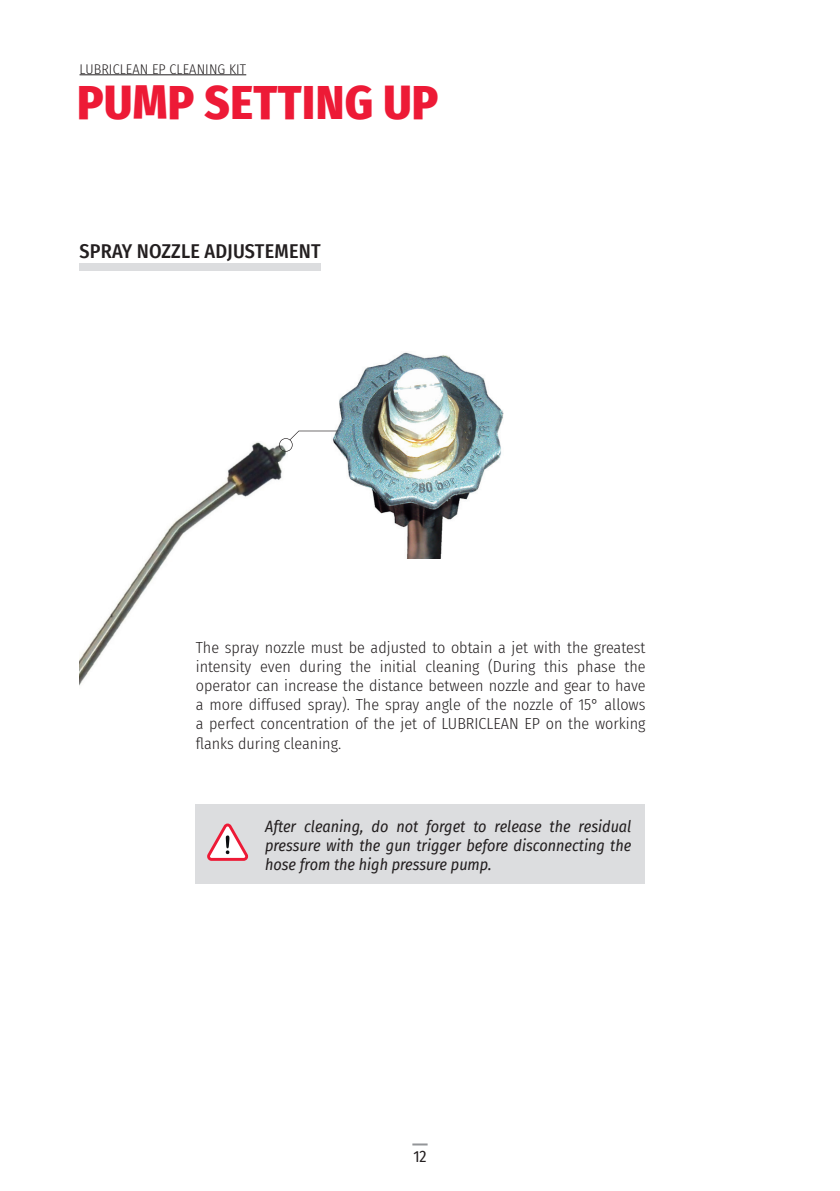
<style>
.page{position:relative;width:840px;height:1191px;background:#fff}
.page>*{position:absolute;margin:0;border:0;box-sizing:border-box;transform-origin:0 0}
.t1{font:800 48px "Fira Sans Condensed";letter-spacing:.01em;color:#ed1a36}
.t2{font:500 20px "Fira Sans Condensed";letter-spacing:.01em;color:#231f20}
.t3{font:300 16px/19.2px "Fira Sans Condensed";color:#231f20;text-align:justify}
.t4{font:italic 16px/19.2px "Fira Sans Condensed";color:#231f20;text-align:justify}
.t5{font:16px "Fira Sans Condensed";color:#231f20}
.t6{font:300 14px "Fira Sans Condensed";letter-spacing:.01em;color:#231f20}
</style>
<div class="page">
<hr style="left:79px;top:74px;width:167px;height:1px;background:#231f20">
<svg style="left:412px;top:1143px;width:15px;height:2px"></svg>
<div style="left:195px;top:804px;width:449px;height:79px;background:#dcdddf"></div>
<img style="left:79px;top:442px;width:208px;height:244px">
<img style="left:331px;top:352px;width:172px;height:206px">
<div style="left:79px;top:263px;width:241px;height:8px;background:#dcdddf"></div>
<svg style="left:279px;top:431px;width:58px;height:21px"></svg>
<svg style="left:207px;top:823px;width:41px;height:38px"></svg>
<p class="t6" style="left:79px;top:59px;width:168px">LUBRICLEAN EP CLEANING KIT</p>
<h1 class="t1" style="left:77px;top:61px;width:362px">PUMP SETTING UP</h1>
<p class="t2" style="left:79px;top:235px;width:242px">SPRAY NOZZLE ADJUSTEMENT</p>
<p class="t3" style="left:196px;top:637px;width:451px">The spray nozzle must be adjusted to obtain a jet with the greatest intensity even during the initial cleaning (During this phase the operator can increase the distance between nozzle and gear to have a more diffused spray). The spray angle of the nozzle of 15° allows a perfect concentration of the jet of LUBRICLEAN EP on the working flanks during cleaning.</p>
<p class="t4" style="left:265px;top:816px;width:367px">After cleaning, do not forget to release the residual pressure with the gun trigger before disconnecting the hose from the high pressure pump.</p>
<p class="t5" style="left:413px;top:1144px;width:15px">12</p>
</div>
